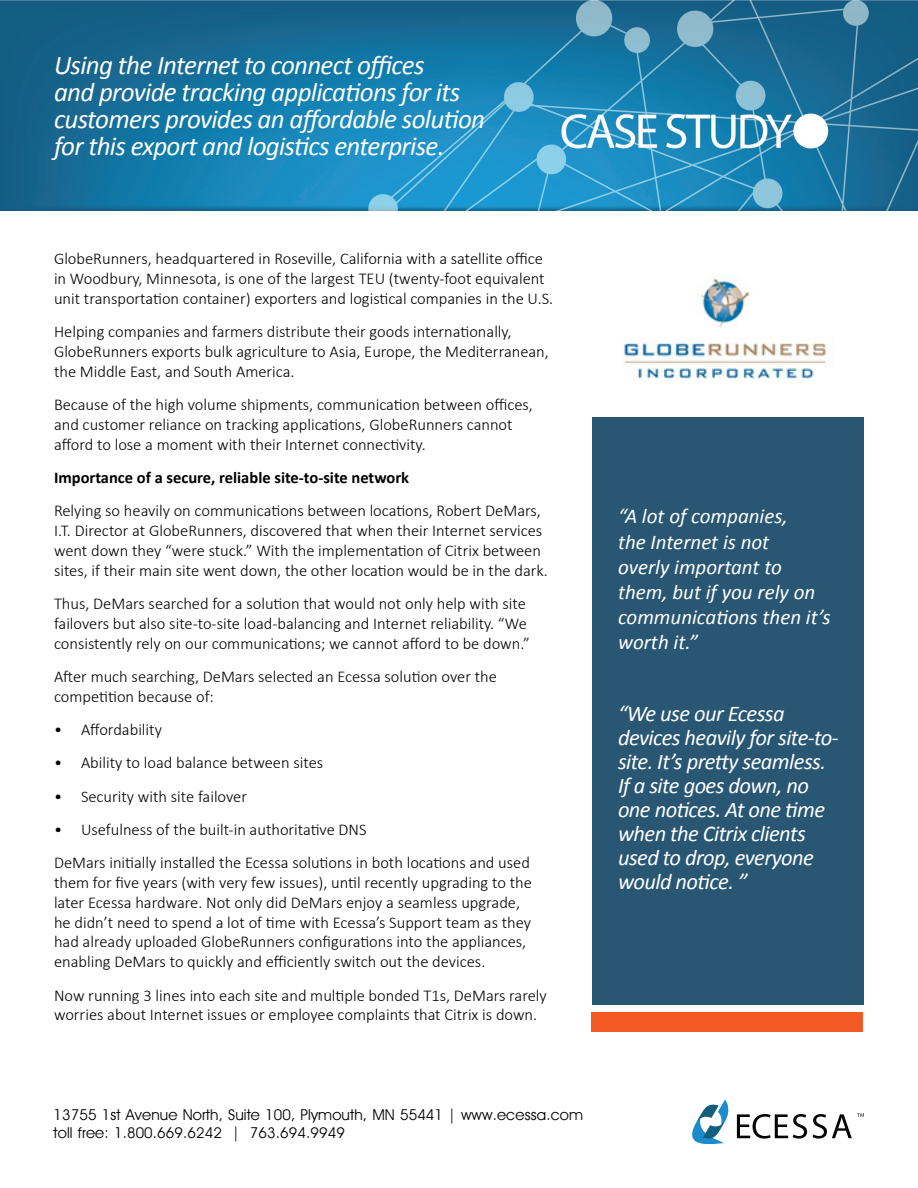
<style>
.page{position:relative;width:918px;height:1188px;background:#fff}
.page>*{position:absolute;margin:0;border:0;box-sizing:border-box;transform-origin:0 0}
.t1{font:italic 27px/27px "Calibri";letter-spacing:-.025em;color:#fff}
.t2{font:italic 22.5px/24px "Calibri";letter-spacing:-.025em;color:#fff}
.t3{font:italic 21px/25.2px "Calibri";color:#fff}
.t4{font:300 16.5px/19.8px "Calibri";color:#000}
.t5{font:700 16.5px "Calibri";color:#000}
.t6{font:15px/18px "Avant Garde Bk BT Book";letter-spacing:.01em;color:#000}
</style>
<div class="page">
<img style="left:0;top:0;width:918px;height:210px">
<svg style="left:692px;top:1100px;width:37px;height:44px"></svg>
<svg style="left:737px;top:1114px;width:70px;height:25px"></svg>
<svg style="left:813px;top:1113px;width:51px;height:26px"></svg>
<div style="left:592px;top:417px;width:272px;height:588px;background:#295773"></div>
<div style="left:592px;top:1012px;width:271px;height:19px;background:#f25924"></div>
<img style="left:623px;top:278px;width:204px;height:102px">
<p class="t1" style="left:54px;top:51px;width:433px">Using the Internet to connect offices<br>and provide tracking applications for its customers provides an affordable solution for this export and logistics enterprise.</p>
<p class="t4" style="left:54px;top:249px;width:501px">GlobeRunners, headquartered in Roseville, California with a satellite office in Woodbury, Minnesota, is one of the largest TEU (twenty-foot equivalent unit transportation container) exporters and logistical companies in the U.S.</p>
<p class="t4" style="left:54px;top:322px;width:496px">Helping companies and farmers distribute their goods internationally,<br>GlobeRunners exports bulk agriculture to Asia, Europe, the Mediterranean, the Middle East, and South America.</p>
<p class="t4" style="left:54px;top:395px;width:480px">Because of the high volume shipments, communication between offices, and customer reliance on tracking applications, GlobeRunners cannot afford to lose a moment with their Internet connectivity.</p>
<p class="t5" style="left:54px;top:467px;width:357px">Importance of a secure, reliable site-to-site network</p>
<p class="t4" style="left:54px;top:501px;width:495px">Relying so heavily on communications between locations, Robert DeMars, I.T. Director at GlobeRunners, discovered that when their Internet services went down they “were stuck.” With the implementation of Citrix between sites, if their main site went down, the other location would be in the dark.</p>
<p class="t4" style="left:54px;top:594px;width:477px">Thus, DeMars searched for a solution that would not only help with site failovers but also site-to-site load-balancing and Internet reliability. “We consistently rely on our communications; we cannot afford to be down.”</p>
<p class="t4" style="left:54px;top:666px;width:444px">After much searching, DeMars selected an Ecessa solution over the competition because of:</p>
<p class="t4" style="left:54px;top:720px;width:109px">• Affordability</p>
<p class="t4" style="left:54px;top:753px;width:271px">• Ability to load balance between sites</p>
<p class="t4" style="left:54px;top:786px;width:195px">• Security with site failover</p>
<p class="t4" style="left:54px;top:819px;width:314px">• Usefulness of the built-in authoritative DNS</p>
<p class="t4" style="left:54px;top:853px;width:479px">DeMars initially installed the Ecessa solutions in both locations and used them for five years (with very few issues), until recently upgrading to the later Ecessa hardware. Not only did DeMars enjoy a seamless upgrade, he didn’t need to spend a lot of time with Ecessa’s Support team as they had already uploaded GlobeRunners configurations into the appliances, enabling DeMars to quickly and efficiently switch out the devices.</p>
<p class="t4" style="left:54px;top:985px;width:494px">Now running 3 lines into each site and multiple bonded T1s, DeMars rarely worries about Internet issues or employee complaints that Citrix is down.</p>
<p class="t6" style="left:54px;top:1106px;width:531px">13755 1st Avenue North, Suite 100, Plymouth, MN 55441 | www.ecessa.com toll free: 1.800.669.6242 | 763.694.9949</p>
<p class="t3" style="left:618px;top:503px;width:214px">“A lot of companies,<br>the Internet is not<br>overly important to them, but if you rely on communications then it’s worth it.”</p>
<p class="t2" style="left:618px;top:701px;width:222px">“We use our Ecessa devices heavily for site-to&shy;site. It’s pretty seamless.<br>If a site goes down, no one notices. At one time when the Citrix clients used to drop, everyone would notice. ”</p>
</div>
